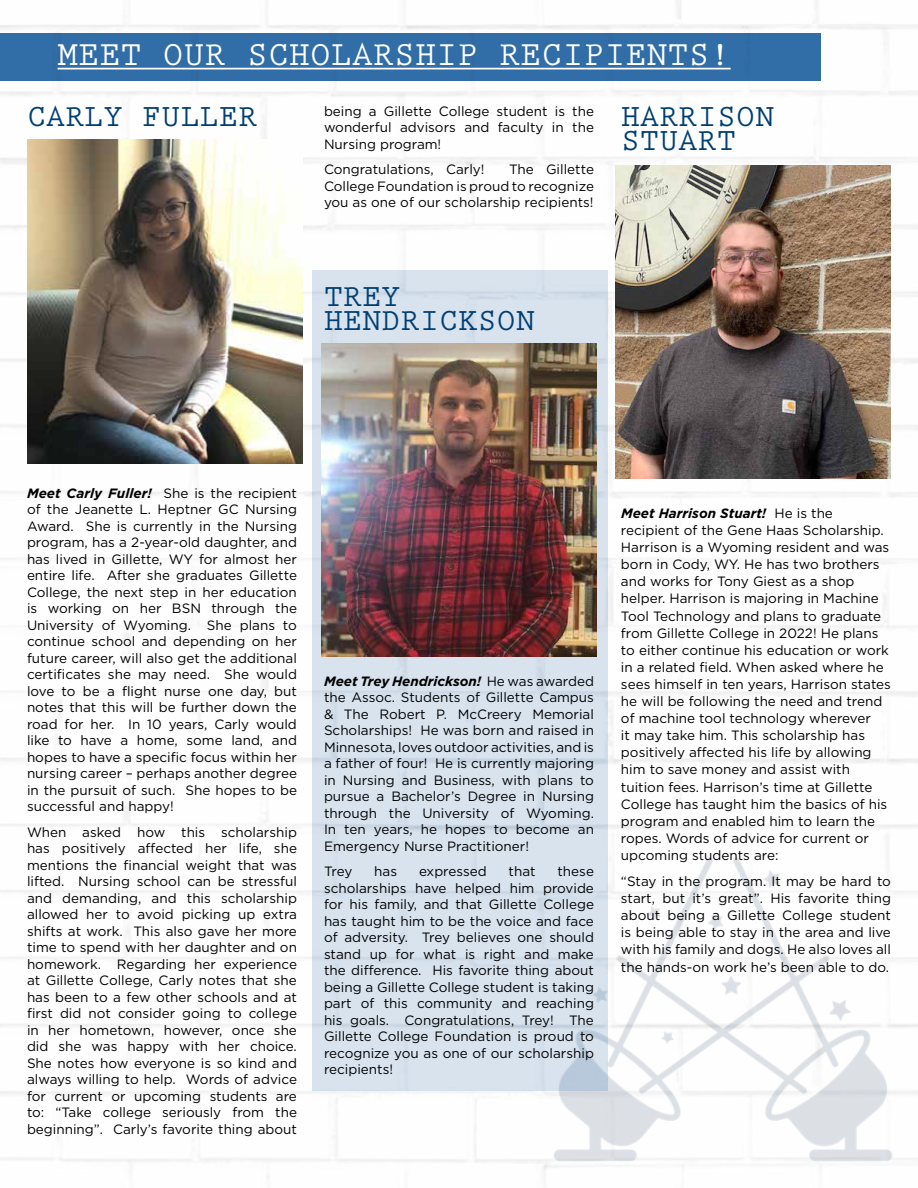
<style>
.page{position:relative;width:918px;height:1188px;background:#fff}
.page>*{position:absolute;margin:0;border:0;box-sizing:border-box;transform-origin:0 0}
.t1{font:700 34.5px "Prestige Elite Std";letter-spacing:.01em;color:#fff}
.t2{font:700 31.5px/24px "Prestige Elite Std";letter-spacing:.01em;color:#003f73}
.t3{font:13.5px/16.5px "Gotham";color:#000;text-align:justify}
.s1{font-weight:700;font-style:italic}
</style>
<div class="page">
<img style="left:0;top:0;width:918px;height:1164px">
<img style="left:543px;top:823px;width:357px;height:349px">
<div style="left:312px;top:270px;width:296px;height:821px;background:#d8e3ee"></div>
<div style="left:0;top:34px;width:821px;height:47px;background:#326ea8"></div>
<hr style="left:58px;top:68px;width:673px;height:1px;background:#fff">
<img style="left:321px;top:344px;width:276px;height:313px">
<img style="left:27px;top:139px;width:276px;height:325px">
<img style="left:615px;top:165px;width:276px;height:313px">
<h1 class="t1" style="left:58px;top:36px;width:675px">MEET OUR SCHOLARSHIP RECIPIENTS!</h1>
<h2 class="t2" style="left:27px;top:105px;width:232px">CARLY FULLER</h2>
<p class="t3" style="left:324px;top:103px;width:272px">being a Gillette College student is the wonderful advisors and faculty in the Nursing program!</p>
<p class="t3" style="left:324px;top:161px;width:162px">Congratulations, Carly!</p>
<p class="t3" style="left:324px;top:161px;width:272px;text-indent:185px">The Gillette College Foundation is proud to recognize you as one of our scholarship recipients!</p>
<h2 class="t2" style="left:621px;top:105px;width:155px">HARRISON<br>STUART</h2>
<h2 class="t2" style="left:324px;top:286px;width:213px">TREY<br>HENDRICKSON</h2>
<p class="t3" style="left:27px;top:484px;width:272px"><span class="s1">Meet Carly Fuller!</span> She is the recipient of the Jeanette L. Heptner GC Nursing Award. She is currently in the Nursing program, has a 2-year-old daughter, and has lived in Gillette, WY for almost her entire life. After she graduates Gillette College, the next step in her education is working on her BSN through the University of Wyoming. She plans to continue school and depending on her future career, will also get the additional certificates she may need. She would love to be a flight nurse one day, but notes that this will be further down the road for her. In 10 years, Carly would like to have a home, some land, and hopes to have a specific focus within her nursing career – perhaps another degree in the pursuit of such. She hopes to be successful and happy!</p>
<p class="t3" style="left:27px;top:823px;width:272px">When asked how this scholarship has positively affected her life, she mentions the financial weight that was lifted. Nursing school can be stressful and demanding, and this scholarship allowed her to avoid picking up extra shifts at work. This also gave her more time to spend with her daughter and on homework. Regarding her experience at Gillette College, Carly notes that she has been to a few other schools and at first did not consider going to college in her hometown, however, once she did she was happy with her choice.<br>She notes how everyone is so kind and always willing to help. Words of advice for current or upcoming students are to: “Take college seriously from the beginning”. Carly’s favorite thing about</p>
<p class="t3" style="left:324px;top:673px;width:272px"><span class="s1">Meet Trey Hendrickson!</span> He was awarded the Assoc. Students of Gillette Campus &amp; The Robert P. McCreery Memorial Scholarships! He was born and raised in Minnesota, loves outdoor activities, and is a father of four! He is currently majoring in Nursing and Business, with plans to pursue a Bachelor’s Degree in Nursing through the University of Wyoming.<br>In ten years, he hopes to become an Emergency Nurse Practitioner!</p>
<p class="t3" style="left:324px;top:863px;width:30px">Trey</p>
<p class="t3" style="left:374px;top:863px;width:24px">has</p>
<p class="t3" style="left:419px;top:863px;width:69px">expressed</p>
<p class="t3" style="left:509px;top:863px;width:28px">that</p>
<p class="t3" style="left:324px;top:863px;width:272px;text-indent:234px">these scholarships have helped him provide for his family, and that Gillette College has taught him to be the voice and face of adversity. Trey believes one should stand up for what is right and make the difference. His favorite thing about being a Gillette College student is taking part of this community and reaching his goals. Congratulations, Trey! The Gillette College Foundation is proud to recognize you as one of our scholarship recipients!</p>
<p class="t3" style="left:621px;top:504px;width:272px;line-height:17.1px;text-align:left"><span class="s1">Meet Harrison Stuart!</span> He is the recipient of the Gene Haas Scholarship.<br>Harrison is a Wyoming resident and was born in Cody, WY. He has two brothers and works for Tony Giest as a shop helper. Harrison is majoring in Machine Tool Technology and plans to graduate from Gillette College in 2022! He plans to either continue his education or work in a related field. When asked where he sees himself in ten years, Harrison states he will be following the need and trend of machine tool technology wherever<br>it may take him. This scholarship has positively affected his life by allowing him to save money and assist with tuition fees. Harrison’s time at Gillette College has taught him the basics of his program and enabled him to learn the ropes. Words of advice for current or upcoming students are:</p>
<p class="t3" style="left:621px;top:872px;width:272px;line-height:17.1px">“Stay in the program. It may be hard to start, but it’s great”. His favorite thing about being a Gillette College student is being able to stay in the area and live with his family and dogs. He also loves all the hands-on work he’s been able to do.</p>
</div>
